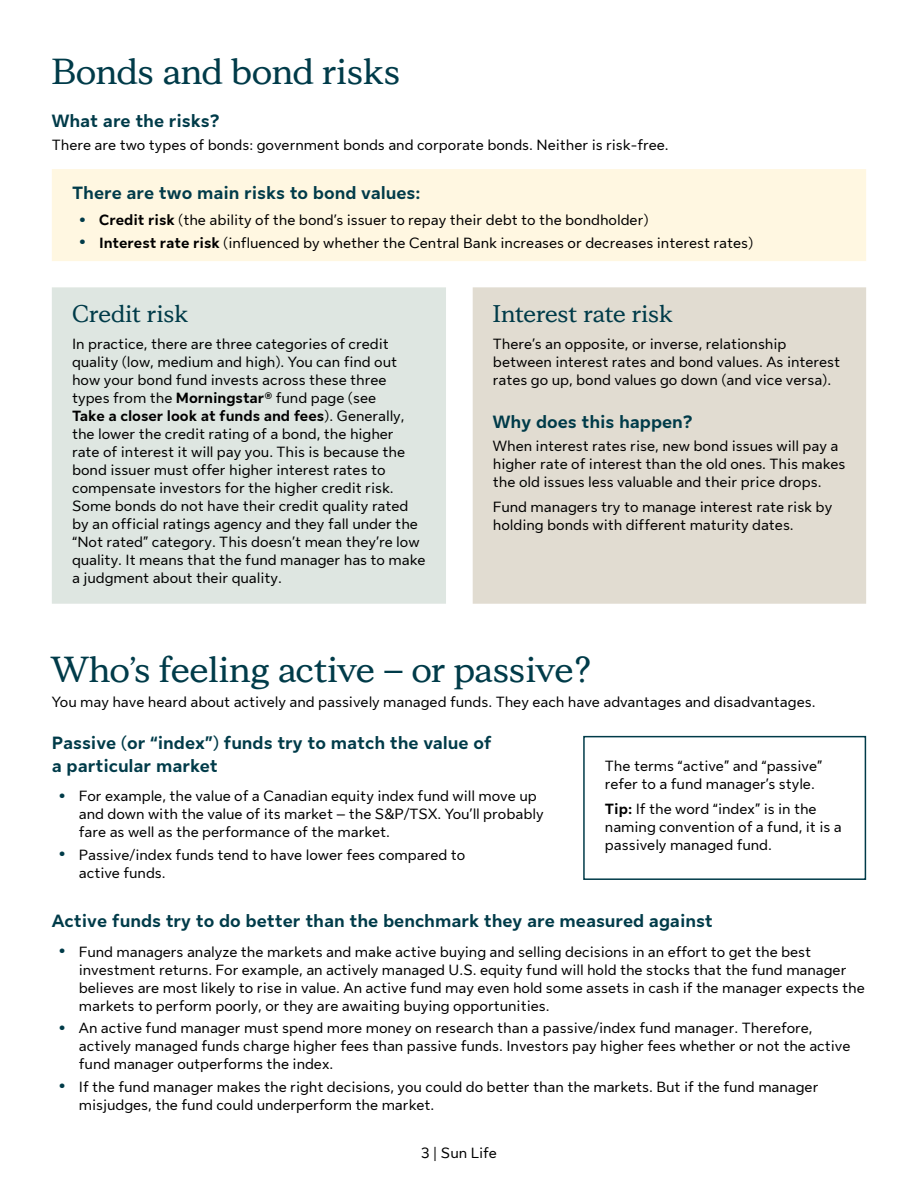
<style>
.page{position:relative;width:918px;height:1188px;background:#fff}
.page>*{position:absolute;margin:0;border:0;box-sizing:border-box;transform-origin:0 0}
.t1{font:700 36px "Sun Life New Display";color:#003b49}
.t2{font:700 24px "Sun Life New Display";color:#003b49}
.t3{font:700 18px/22.5px "Sun Life New Text";color:#003b49}
.t4{font:15px/18px "Sun Life New Text";color:#000}
.s1{font-weight:700;font-size:22.5px;color:#003b49}
.s2{font-weight:700}
</style>
<div class="page">
<div style="left:52px;top:169px;width:814px;height:92px;background:#fff7e1"></div>
<div style="left:52px;top:287px;width:394px;height:317px;background:#dee6e1"></div>
<svg style="left:472px;top:288px;width:1px;height:315px"></svg>
<div style="left:473px;top:287px;width:393px;height:317px;background:#e1dcd1"></div>
<div style="left:583px;top:736px;width:283px;height:144px;border:2px solid #003b49"></div>
<h1 class="t1" style="left:52px;top:47px;width:350px">Bonds and bond risks</h1>
<p class="t3" style="left:52px;top:108px;width:169px">What are the risks?</p>
<p class="t4" style="left:52px;top:135px;width:618px">There are two types of bonds: government bonds and corporate bonds. Neither is risk-free.</p>
<p class="t3" style="left:72px;top:180px;width:350px">There are two main risks to bond values:</p>
<p class="t4" style="left:79px;top:210px;width:571px"><span class="s1">•</span> <span class="s2">Credit risk</span> (the ability of the bond’s issuer to repay their debt to the bondholder)</p>
<p class="t4" style="left:79px;top:233px;width:676px"><span class="s1">•</span> <span class="s2">Interest rate risk</span> (influenced by whether the Central Bank increases or decreases interest rates)</p>
<h2 class="t2" style="left:72px;top:298px;width:118px">Credit risk</h2>
<h2 class="t2" style="left:493px;top:298px;width:182px">Interest rate risk</h2>
<p class="t4" style="left:72px;top:334px;width:355px">In practice, there are three categories of credit quality (low, medium and high). You can find out how your bond fund invests across these three types from the <span class="s2">Morningstar®</span> fund page (see<br><span class="s2">Take a closer look at funds and fees</span>). Generally, the lower the credit rating of a bond, the higher<br>rate of interest it will pay you. This is because the bond issuer must offer higher interest rates to compensate investors for the higher credit risk.<br>Some bonds do not have their credit quality rated by an official ratings agency and they fall under the “Not rated” category. This doesn’t mean they’re low quality. It means that the fund manager has to make a judgment about their quality.</p>
<p class="t4" style="left:493px;top:334px;width:349px">There’s an opposite, or inverse, relationship between interest rates and bond values. As interest rates go up, bond values go down (and vice versa).</p>
<p class="t3" style="left:493px;top:410px;width:201px">Why does this happen?</p>
<p class="t4" style="left:493px;top:436px;width:354px">When interest rates rise, new bond issues will pay a higher rate of interest than the old ones. This makes the old issues less valuable and their price drops.</p>
<p class="t4" style="left:493px;top:496px;width:341px">Fund managers try to manage interest rate risk by holding bonds with different maturity dates.</p>
<h1 class="t1" style="left:52px;top:645px;width:542px">Who’s feeling active – or passive?</h1>
<p class="t4" style="left:52px;top:691px;width:765px">You may have heard about actively and passively managed funds. They each have advantages and disadvantages.</p>
<p class="t3" style="left:52px;top:731px;width:441px">Passive (or “index”) funds try to match the value of a particular market</p>
<p class="t4" style="left:79px;top:786px;width:466px;text-indent:-20px"><span class="s1">•</span> For example, the value of a Canadian equity index fund will move up and down with the value of its market – the S&amp;P/TSX. You’ll probably fare as well as the performance of the market.</p>
<p class="t4" style="left:79px;top:845px;width:388px;text-indent:-20px"><span class="s1">•</span> Passive/index funds tend to have lower fees compared to active funds.</p>
<p class="t3" style="left:52px;top:909px;width:662px">Active funds try to do better than the benchmark they are measured against</p>
<p class="t4" style="left:79px;top:942px;width:787px;text-indent:-20px"><span class="s1">•</span> Fund managers analyze the markets and make active buying and selling decisions in an effort to get the best investment returns. For example, an actively managed U.S. equity fund will hold the stocks that the fund manager believes are most likely to rise in value. An active fund may even hold some assets in cash if the manager expects the markets to perform poorly, or they are awaiting buying opportunities.</p>
<p class="t4" style="left:79px;top:1018px;width:773px;text-indent:-20px"><span class="s1">•</span> An active fund manager must spend more money on research than a passive/index fund manager. Therefore, actively managed funds charge higher fees than passive funds. Investors pay higher fees whether or not the active fund manager outperforms the index.</p>
<p class="t4" style="left:79px;top:1077px;width:741px;text-indent:-20px"><span class="s1">•</span> If the fund manager makes the right decisions, you could do better than the markets. But if the fund manager misjudges, the fund could underperform the market.</p>
<p class="t4" style="left:605px;top:756px;width:219px">The terms “active” and “passive” refer to a fund manager’s style.</p>
<p class="t4" style="left:605px;top:799px;width:238px"><span class="s2">Tip:</span> If the word “index” is in the naming convention of a fund, it is a passively managed fund.</p>
<p class="t4" style="left:421px;top:1143px;width:77px">3 | Sun Life</p>
</div>
